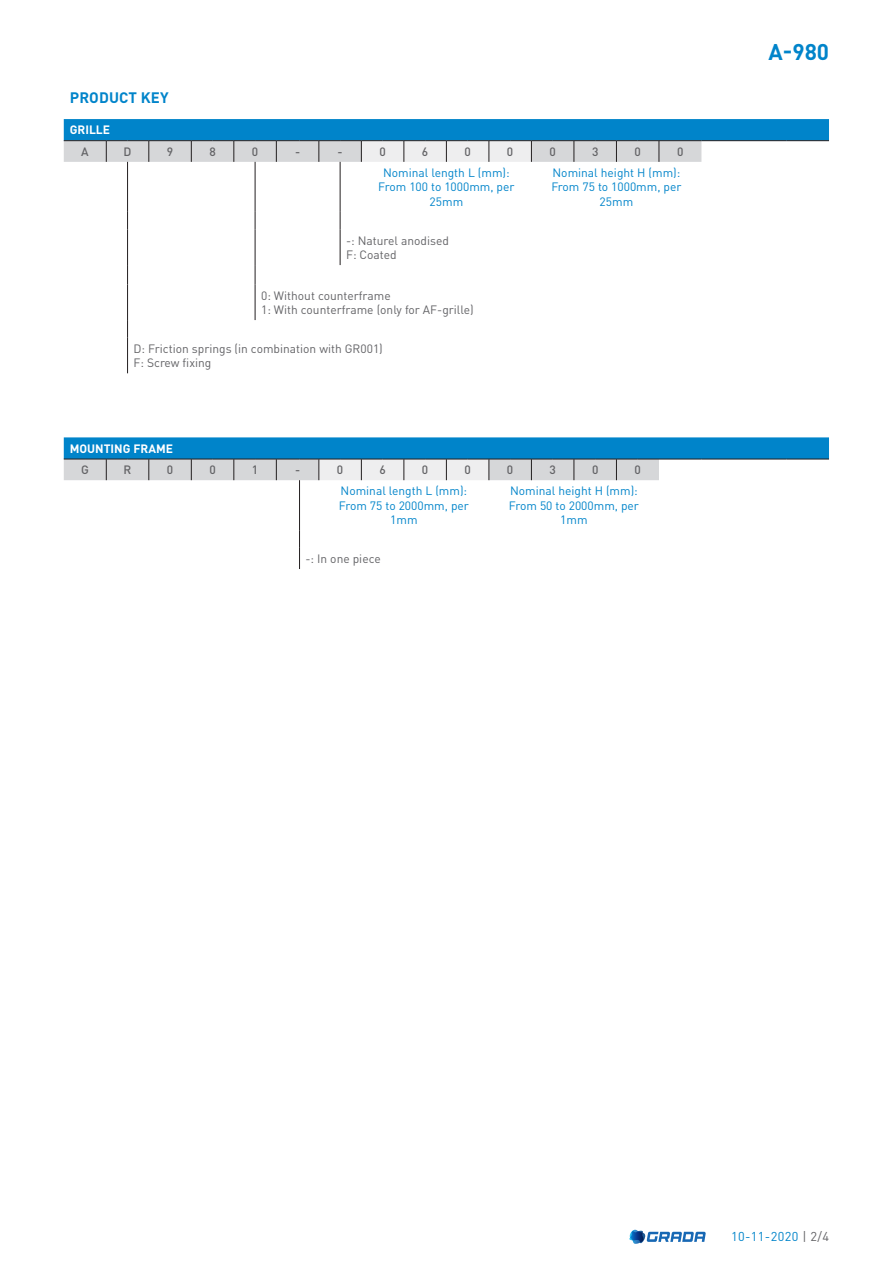
<style>
.page{position:relative;width:893px;height:1263px;background:#fff}
.page>*{position:absolute;margin:0;border:0;box-sizing:border-box;transform-origin:0 0}
.t1{font:700 22.5px "DIN Pro";color:#0084ca}
.t2{font:700 15px "DIN Pro";letter-spacing:.01em;color:#0084ca}
.t3{font:12.75px "DIN Pro";letter-spacing:.03em;color:#0084ca}
.t4{font:12px/14.4px "DIN Pro";color:#0084ca;text-align:center}
.t5{font:12px/14.4px "DIN Pro";color:#636366}
.t6{font:500 12px "DIN Pro";color:#636366}
.t7{font:700 12px "DIN Pro";color:#fff}
.s1{color:#636366}
</style>
<div class="page">
<svg style="left:629px;top:1230px;width:77px;height:14px"></svg>
<hr style="left:340px;top:162px;width:1px;height:50px;background:#231f20">
<svg style="left:340px;top:212px;width:1px;height:17px"></svg>
<hr style="left:340px;top:229px;width:1px;height:36px;background:#231f20">
<hr style="left:255px;top:162px;width:1px;height:50px;background:#231f20">
<svg style="left:255px;top:212px;width:1px;height:17px"></svg>
<hr style="left:255px;top:229px;width:1px;height:36px;background:#231f20">
<svg style="left:255px;top:265px;width:1px;height:19px"></svg>
<hr style="left:255px;top:284px;width:1px;height:36px;background:#231f20">
<hr style="left:127px;top:162px;width:1px;height:50px;background:#231f20">
<svg style="left:127px;top:212px;width:1px;height:17px"></svg>
<hr style="left:127px;top:229px;width:1px;height:36px;background:#231f20">
<svg style="left:127px;top:265px;width:1px;height:19px"></svg>
<hr style="left:127px;top:284px;width:1px;height:36px;background:#231f20">
<svg style="left:127px;top:320px;width:1px;height:18px"></svg>
<hr style="left:127px;top:338px;width:1px;height:35px;background:#231f20">
<svg style="left:64px;top:119px;width:765px;height:43px;background:#6daed1"></svg>
<svg style="left:64px;top:437px;width:765px;height:43px;background:#6eafd2"></svg>
<hr style="left:299px;top:480px;width:1px;height:50px;background:#231f20">
<svg style="left:299px;top:530px;width:1px;height:39px"></svg>
<p class="t2" style="left:70px;top:85px;width:100px">PRODUCT KEY</p>
<p class="t7" style="left:70px;top:120px;width:42px">GRILLE</p>
<p class="t6" style="left:81px;top:142px;width:9px">A</p>
<p class="t6" style="left:124px;top:142px;width:9px">D</p>
<p class="t6" style="left:167px;top:142px;width:8px">9</p>
<p class="t6" style="left:209px;top:142px;width:8px">8</p>
<p class="t6" style="left:252px;top:142px;width:8px">0</p>
<p class="t6" style="left:295px;top:142px;width:7px">-</p>
<p class="t6" style="left:338px;top:142px;width:7px">-</p>
<p class="t6" style="left:379px;top:142px;width:8px">0</p>
<p class="t6" style="left:422px;top:142px;width:8px">6</p>
<p class="t6" style="left:464px;top:142px;width:8px">0</p>
<p class="t6" style="left:507px;top:142px;width:8px">0</p>
<p class="t6" style="left:549px;top:142px;width:8px">0</p>
<p class="t6" style="left:592px;top:142px;width:8px">3</p>
<p class="t6" style="left:634px;top:142px;width:8px">0</p>
<p class="t6" style="left:677px;top:142px;width:8px">0</p>
<p class="t4" style="left:378px;top:165px;width:138px">Nominal length L (mm):<br>From 100 to 1000mm, per<br>25mm</p>
<p class="t4" style="left:551px;top:165px;width:132px">Nominal height H (mm):<br>From 75 to 1000mm, per<br>25mm</p>
<p class="t5" style="left:346px;top:233px;width:104px">-: Naturel anodised<br>F: Coated</p>
<p class="t5" style="left:261px;top:288px;width:214px">0: Without counterframe<br>1: With counterframe (only for AF-grille)</p>
<p class="t5" style="left:134px;top:341px;width:251px">D: Friction springs (in combination with GR001)<br>F: Screw fixing</p>
<p class="t7" style="left:70px;top:438px;width:105px">MOUNTING FRAME</p>
<p class="t6" style="left:81px;top:460px;width:9px">G</p>
<p class="t6" style="left:124px;top:460px;width:9px">R</p>
<p class="t6" style="left:167px;top:460px;width:8px">0</p>
<p class="t6" style="left:209px;top:460px;width:8px">0</p>
<p class="t6" style="left:252px;top:460px;width:8px">1</p>
<p class="t6" style="left:295px;top:460px;width:7px">-</p>
<p class="t6" style="left:337px;top:460px;width:8px">0</p>
<p class="t6" style="left:379px;top:460px;width:8px">6</p>
<p class="t6" style="left:422px;top:460px;width:8px">0</p>
<p class="t6" style="left:464px;top:460px;width:8px">0</p>
<p class="t6" style="left:507px;top:460px;width:8px">0</p>
<p class="t6" style="left:549px;top:460px;width:8px">3</p>
<p class="t6" style="left:592px;top:460px;width:8px">0</p>
<p class="t6" style="left:634px;top:460px;width:8px">0</p>
<p class="t4" style="left:339px;top:483px;width:132px">Nominal length L (mm):<br>From 75 to 2000mm, per<br>1mm</p>
<p class="t4" style="left:509px;top:483px;width:132px">Nominal height H (mm):<br>From 50 to 2000mm, per<br>1mm</p>
<p class="t5" style="left:306px;top:551px;width:77px">-: In one piece</p>
<h1 class="t1" style="left:768px;top:33px;width:62px">A-980</h1>
<p class="t3" style="left:731px;top:1228px;width:100px">10-11-2020 <span class="s1">| 2/4</span></p>
</div>
